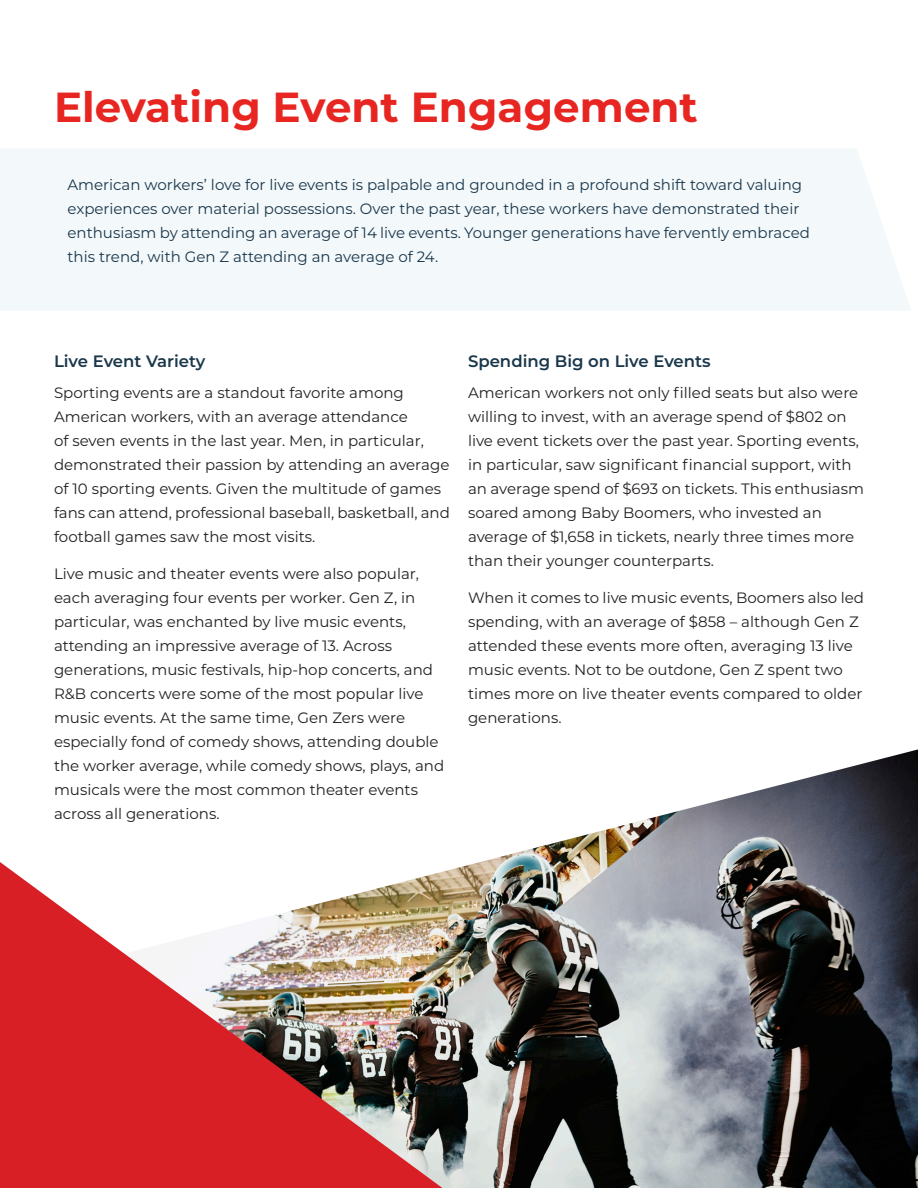
<style>
.page{position:relative;width:918px;height:1188px;background:#fff}
.page>*{position:absolute;margin:0;border:0;box-sizing:border-box;transform-origin:0 0}
.t1{font:700 42px "Montserrat";color:#e72621}
.t2{font:600 16.5px "Montserrat";color:#1a374b}
.t3{font:15px/24px "Montserrat";color:#231f20}
.t4{font:15px/24px "Montserrat";color:#1a374b}
</style>
<div class="page">
<div style="left:0;top:149px;width:911px;height:161px;background:#f3f8fa"></div>
<img style="left:442px;top:749px;width:476px;height:439px">
<img style="left:0;top:862px;width:442px;height:326px">
<p class="t1" style="left:54px;top:76px;width:645px">Elevating Event Engagement</p>
<p class="t4" style="left:68px;top:172px;width:744px">American workers’ love for live events is palpable and grounded in a profound shift toward valuing experiences over material possessions. Over the past year, these workers have demonstrated their enthusiasm by attending an average of 14 live events. Younger generations have fervently embraced this trend, with Gen Z attending an average of 24.</p>
<p class="t2" style="left:54px;top:349px;width:153px">Live Event Variety</p>
<p class="t3" style="left:54px;top:380px;width:398px">Sporting events are a standout favorite among American workers, with an average attendance<br>of seven events in the last year. Men, in particular, demonstrated their passion by attending an average of 10 sporting events. Given the multitude of games fans can attend, professional baseball, basketball, and football games saw the most visits.</p>
<p class="t3" style="left:54px;top:561px;width:392px">Live music and theater events were also popular, each averaging four events per worker. Gen Z, in particular, was enchanted by live music events, attending an impressive average of 13. Across generations, music festivals, hip-hop concerts, and R&amp;B concerts were some of the most popular live music events. At the same time, Gen Zers were especially fond of comedy shows, attending double the worker average, while comedy shows, plays, and musicals were the most common theater events across all generations.</p>
<p class="t2" style="left:468px;top:349px;width:244px">Spending Big on Live Events</p>
<p class="t3" style="left:468px;top:380px;width:397px">American workers not only filled seats but also were willing to invest, with an average spend of $802 on live event tickets over the past year. Sporting events, in particular, saw significant financial support, with an average spend of $693 on tickets. This enthusiasm soared among Baby Boomers, who invested an average of $1,658 in tickets, nearly three times more than their younger counterparts.</p>
<p class="t3" style="left:468px;top:585px;width:397px">When it comes to live music events, Boomers also led spending, with an average of $858 – although Gen Z attended these events more often, averaging 13 live music events. Not to be outdone, Gen Z spent two times more on live theater events compared to older generations.</p>
</div>
